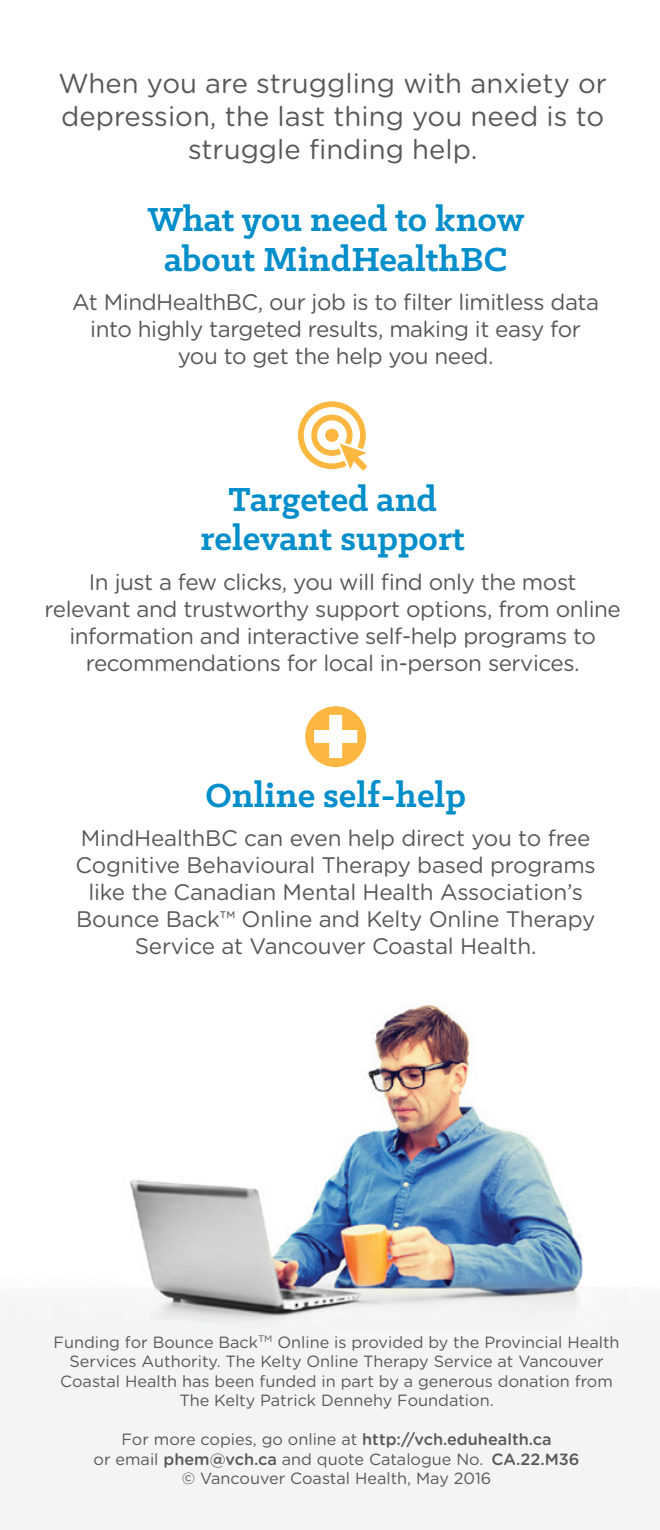
<style>
.page{position:relative;width:660px;height:1530px;background:#fff}
.page>*{position:absolute;margin:0;border:0;box-sizing:border-box;transform-origin:0 0}
.Para_Head{font:700 37.75px/39.8px "Klinic Slab";color:#008eca;text-align:center}
.t1{font:27.5px/33px "Gotham Rounded";color:#57585a;text-align:center}
.t2{font:22.5px/27px "Gotham Rounded";letter-spacing:-.02em;color:#57585a;text-align:center}
.Body{font:16.25px/19.5px "Gotham Rounded";color:#57585a;text-align:center}
.s1{font-weight:500}
</style>
<div class="page">
<img style="left:0;top:1004px;width:660px;height:526px">
<svg style="left:305px;top:706px;width:61px;height:61px"></svg>
<svg style="left:298px;top:401px;width:69px;height:70px"></svg>
<p class="t1" style="left:59px;top:65px;width:550px">When you are struggling with anxiety or depression, the last thing you need is to struggle finding help.</p>
<p class="Para_Head" style="left:148px;top:198px;width:378px">What you need to know about MindHealthBC</p>
<p class="t2" style="left:72px;top:287px;width:528px">At MindHealthBC, our job is to filter limitless data into highly targeted results, making it easy for you to get the help you need.</p>
<p class="Para_Head" style="left:201px;top:478px;width:266px">Targeted and relevant support</p>
<p class="t2" style="left:45px;top:567px;width:578px">In just a few clicks, you will find only the most relevant and trustworthy support options, from online information and interactive self-help programs to recommendations for local in-person services.</p>
<p class="Para_Head" style="left:205px;top:774px;width:262px">Online self-help</p>
<p class="t2" style="left:76px;top:823px;width:522px">MindHealthBC can even help direct you to free Cognitive Behavioural Therapy based programs like the Canadian Mental Health Association’s Bounce Back™ Online and Kelty Online Therapy Service at Vancouver Coastal Health.</p>
<p class="Body" style="left:54px;top:1332px;width:568px">Funding for Bounce Back<sup>TM</sup> Online is provided by the Provincial Health Services Authority. The Kelty Online Therapy Service at Vancouver Coastal Health has been funded in part by a generous donation from The Kelty Patrick Dennehy Foundation.</p>
<p class="Body" style="left:121px;top:1429px;width:432px">For more copies, go online at <span class="s1">http://vch.eduhealth.ca</span></p>
<p class="Body" style="left:94px;top:1449px;width:487px">or email <span class="s1">phem@vch.ca</span> and quote Catalogue No. <span class="s1">CA.22.M36 </span>© Vancouver Coastal Health, May 2016</p>
</div>
